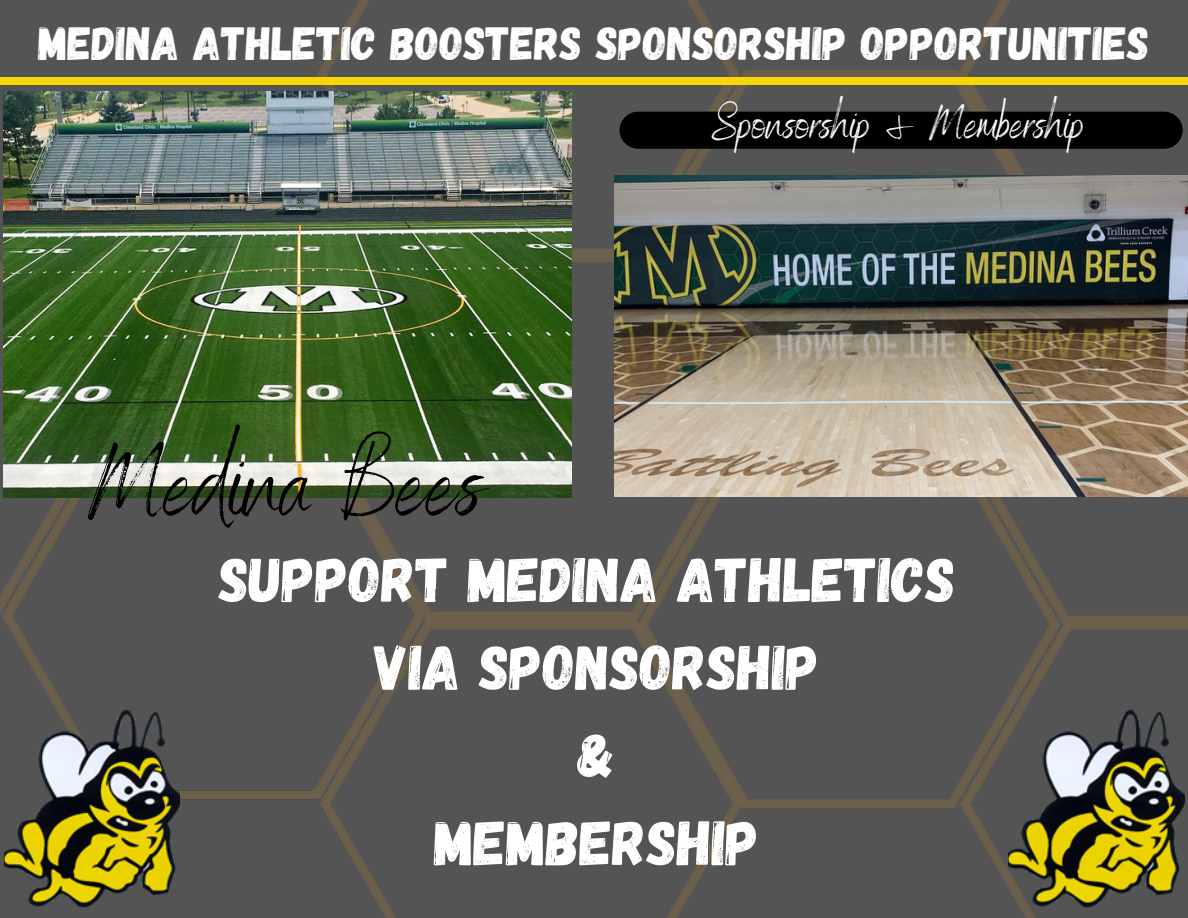
<style>
.page{position:relative;width:1188px;height:918px;background:#fff}
.page>*{position:absolute;margin:0;border:0;box-sizing:border-box;transform-origin:0 0}
.t1{font:103.5px "Benedict";color:#000}
.t2{font:63px "Gagalin";color:#fff}
.t3{font:48px "Benedict";color:#fffaf9}
.t4{font:46.5px "Gagalin";color:#fff}
</style>
<div class="page">
<img style="left:0;top:0;width:1188px;height:918px">
<div style="left:0;top:77px;width:1188px;height:8px;background:#f8d706"></div>
<img style="left:614px;top:176px;width:574px;height:320px">
<div style="left:620px;top:112px;width:563px;height:37px;background:#000;border-radius:19px"></div>
<img style="left:3px;top:92px;width:568px;height:406px">
<img style="left:1009px;top:703px;width:175px;height:209px">
<img style="left:4px;top:703px;width:176px;height:209px">
<p class="t4" style="left:39px;top:13px;width:1112px">MEDINA ATHLETIC BOOSTERS SPONSORSHIP OPPORTUNITIES</p>
<p class="t3" style="left:712px;top:92px;width:374px">Sponsorship &amp; Membership</p>
<p class="t1" style="left:88px;top:417px;width:397px">Medina Bees</p>
<p class="t2" style="left:219px;top:539px;width:738px">SUPPORT MEDINA ATHLETICS</p>
<p class="t2" style="left:374px;top:627px;width:447px">VIA SPONSORSHIP</p>
<p class="t2" style="left:578px;top:714px;width:40px">&amp;</p>
<p class="t2" style="left:434px;top:802px;width:327px">MEMBERSHIP</p>
</div>
